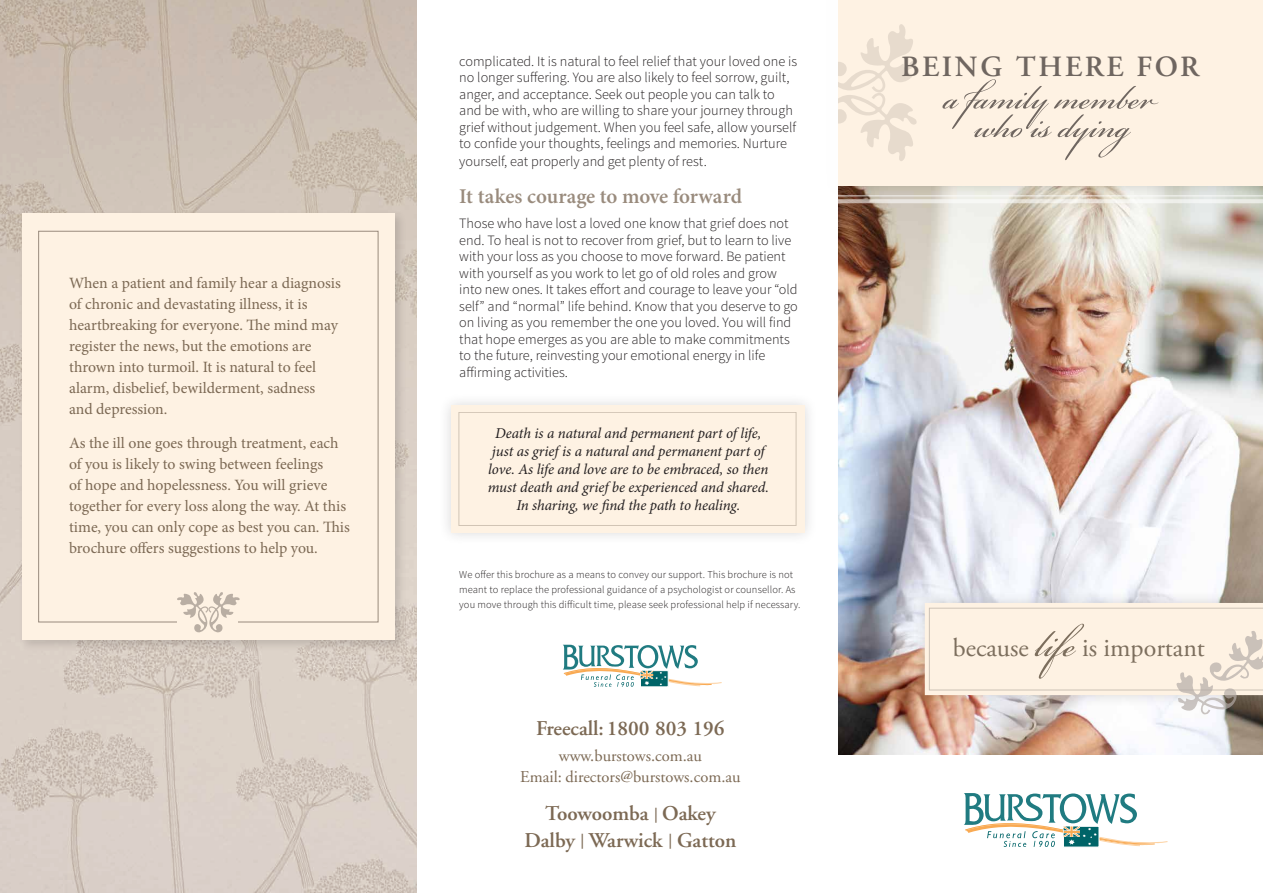
<style>
.page{position:relative;width:1263px;height:893px;background:#fff}
.page>*{position:absolute;margin:0;border:0;box-sizing:border-box;transform-origin:0 0}
.t1{font:51px "Bickham Script Pro";color:#6f6660}
.t2{font:600 29.4px "Adobe Garamond";letter-spacing:.09em;color:#6f6660}
.t3{font:25.95px "Adobe Garamond Pro";color:#7c6e5d}
.t4{font:600 21px/26.7px "Adobe Garamond";color:#7c6954;text-align:center}
.t5{font:600 21px "Minion Pro";letter-spacing:-.005em;color:#998b7d}
.t6{font:16.5px/21px "Adobe Garamond";color:#7c6954;text-align:center}
.t7{font:15.75px/21px "Minion Pro";letter-spacing:-.005em;color:#7c6954}
.t8{font:italic 15px/18px "Minion Pro";letter-spacing:-.005em;color:#231f20;text-align:center}
.t9{font:300 14.25px/16.5px "Source Sans Pro";color:#231f20}
.t10{font:300 10.5px/15px "Source Sans Pro";letter-spacing:.01em;color:#231f20}
.s1{font-size:15px}
.s2{font-family:"Bickham Script Pro";font-size:56.55px}
</style>
<div class="page">
<img style="left:838px;top:205px;width:425px;height:550px">
<img style="left:0;top:0;width:417px;height:893px">
<div style="left:18px;top:209px;width:389px;height:444px;background:#231f20;opacity:.16"></div>
<div style="left:22px;top:213px;width:373px;height:427px;background:#fef2e3"></div>
<div style="left:38px;top:231px;width:340px;height:391px;border:1px solid #998b7d"></div>
<svg style="left:177px;top:592px;width:63px;height:40px"></svg>
<div style="left:912px;top:590px;width:351px;height:118px;background:#231f20;opacity:.17"></div>
<div style="left:925px;top:603px;width:338px;height:92px;background:linear-gradient(to right,#f6eadc,#f6eadb)"></div>
<svg style="left:964px;top:793px;width:203px;height:54px"></svg>
<svg style="left:838px;top:198px;width:425px;height:7px"></svg>
<div style="left:824px;top:0;width:439px;height:198px;background:#231f20;opacity:.17"></div>
<div style="left:837px;top:0;width:426px;height:185px;background:#fef2e3"></div>
<svg style="left:929px;top:608px;width:334px;height:111px;background:#f2e6d9"></svg>
<svg style="left:838px;top:24px;width:79px;height:137px"></svg>
<div style="left:804px;top:0;width:34px;height:893px;background:#fff"></div>
<div style="left:438px;top:393px;width:379px;height:152px;background:#f8f8f8"></div>
<div style="left:451px;top:405px;width:354px;height:128px;background:#fef2e3"></div>
<svg style="left:563px;top:645px;width:159px;height:42px"></svg>
<p class="t7" style="left:69px;top:272px;width:273px">When a patient and family hear a diagnosis of chronic and devastating illness, it is heartbreaking for everyone. The mind may register the news, but the emotions are thrown into turmoil. It is natural to feel alarm, disbelief, bewilderment, sadness and depression.</p>
<p class="t7" style="left:69px;top:432px;width:282px">As the ill one goes through treatment, each of you is likely to swing between feelings<br>of hope and hopelessness. You will grieve together for every loss along the way. At this time, you can only cope as best you can. This brochure offers suggestions to help you.</p>
<p class="t9" style="left:459px;top:53px;width:339px">complicated. It is natural to feel relief that your loved one is no longer suffering. You are also likely to feel sorrow, guilt, anger, and acceptance. Seek out people you can talk to and be with, who are willing to share your journey through grief without judgement. When you feel safe, allow yourself to confide your thoughts, feelings and memories. Nurture</p>
<p class="t9" style="left:459px;top:154px;width:249px">yourself, eat properly and get plenty of rest.</p>
<h3 class="t5" style="left:459px;top:182px;width:284px">It takes courage to move forward</h3>
<p class="t9" style="left:459px;top:215px;width:340px">Those who have lost a loved one know that grief does not end. To heal is not to recover from grief, but to learn to live with your loss as you choose to move forward. Be patient with yourself as you work to let go of old roles and grow into new ones. It takes effort and courage to leave your “old self” and “normal” life behind. Know that you deserve to go on living as you remember the one you loved. You will find that hope emerges as you are able to make commitments to the future, reinvesting your emotional energy in life affirming activities.</p>
<p class="t8" style="left:488px;top:425px;width:283px">Death is a natural and permanent part of life, just as grief is a natural and permanent part of love. As life and love are to be embraced, so then must death and grief be experienced and shared.<br>In sharing, we find the path to healing.</p>
<p class="t10" style="left:459px;top:567px;width:343px">We offer this brochure as a means to convey our support. This brochure is not meant to replace the professional guidance of a psychologist or counsellor. As you move through this difficult time, please seek professional help if necessary.</p>
<h3 class="t4" style="left:536px;top:716px;width:190px">Freecall: 1800 803 196</h3>
<p class="t6" style="left:520px;top:745px;width:222px">www.burstows.com.au<br>Email: directors@burstows.com.au</p>
<h3 class="t4" style="left:524px;top:800px;width:213px">Toowoomba <span class="s1">|</span> Oakey<br>Dalby <span class="s1">|</span> Warwick <span class="s1">|</span> Gatton</h3>
<h2 class="t2" style="left:901px;top:50px;width:300px">BEING THERE FOR</h2>
<h1 class="t1" style="left:943px;top:61px;width:215px">a family member</h1>
<h1 class="t1" style="left:975px;top:89px;width:157px">who is dying</h1>
<h3 class="t3" style="left:953px;top:632px;width:254px">because <span class="s2">life</span> is important</h3>
</div>
